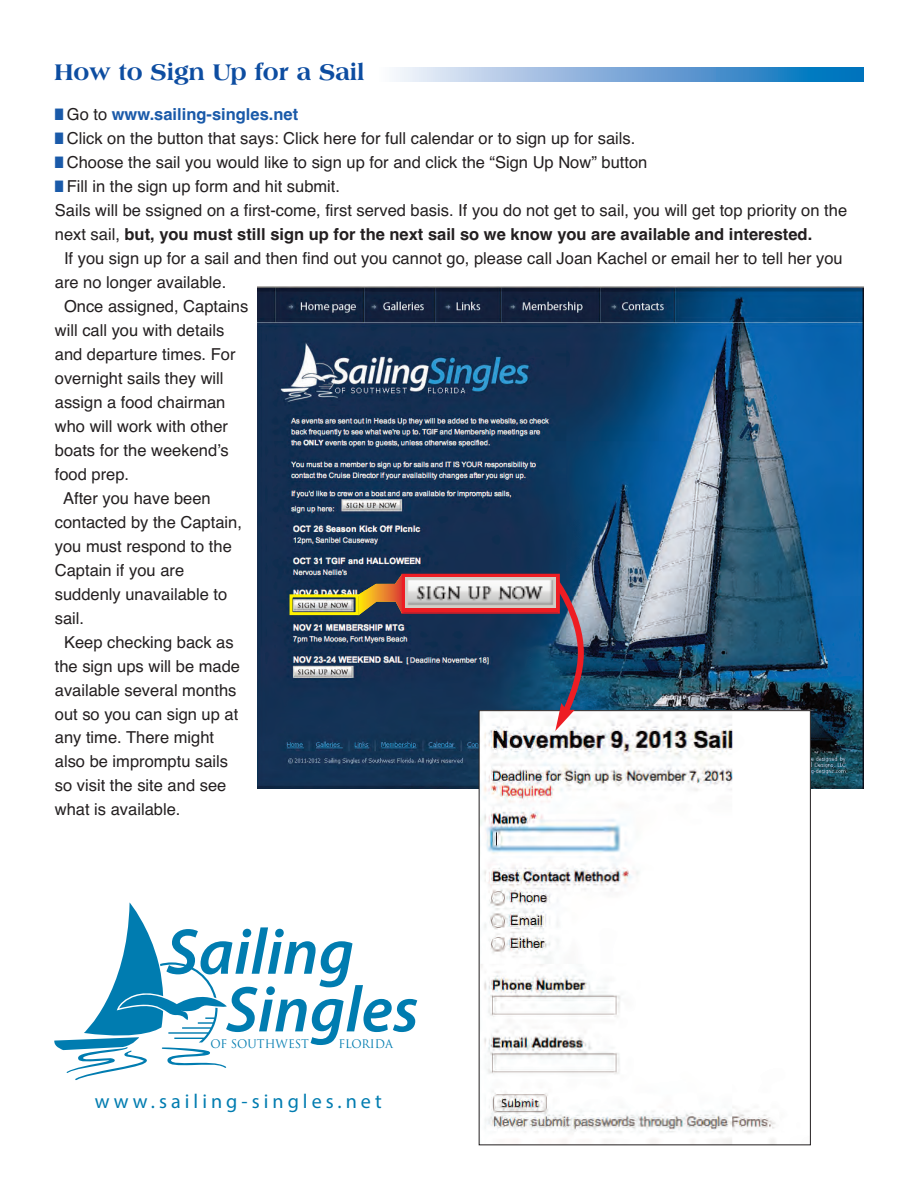
<style>
.page{position:relative;width:918px;height:1188px;background:#fff}
.page>*{position:absolute;margin:0;border:0;box-sizing:border-box;transform-origin:0 0}
.t1{font:italic 600 65.25px/57.6px "Myriad Pro";color:#007cb0}
.t2{font:800 24px "Americana BT";color:#0d4da1}
.t3{font:20.1px "Myriad Pro";letter-spacing:.2em;color:#007cb0}
.t4{font:16.5px "Helvetica";color:#231f20}
.t5{font:700 16.5px "Helvetica";color:#231f20}
.t6{font:700 16.5px "Helvetica";color:#1a5aa9}
.t7{font:11.55px "Trajan";color:#007cb0}
.s1{font-weight:400;color:#231f20}
.s2{color:#1a5aa9}
.s3{font-weight:400}
</style>
<div class="page">
<img style="left:258px;top:287px;width:606px;height:502px">
<img style="left:481px;top:712px;width:328px;height:431px">
<div style="left:479px;top:710px;width:332px;height:435px;border:1px solid #231f20"></div>
<svg style="left:394px;top:68px;width:470px;height:14px;background:#75aad8"></svg>
<img style="left:549px;top:575px;width:38px;height:156px">
<div style="left:290px;top:594px;width:69px;height:21px;border:3px solid #fff101"></div>
<svg style="left:405px;top:577px;width:152px;height:34px"></svg>
<div style="left:402px;top:574px;width:158px;height:40px;border:2px solid #ee1d23"></div>
<img style="left:406px;top:578px;width:150px;height:30px">
<svg style="left:359px;top:574px;width:43px;height:41px;background:#805e3a"></svg>
<svg style="left:54px;top:902px;width:173px;height:178px"></svg>
<h2 class="t2" style="left:55px;top:63px;width:311px">How to Sign Up for a Sail</h2>
<p class="t6" style="left:55px;top:108px;width:245px">■ <span class="s1">Go to</span> www.sailing-singles.net</p>
<p class="t4" style="left:55px;top:132px;width:582px"><span class="s2">■</span> Click on the button that says: Click here for full calendar or to sign up for sails.</p>
<p class="t4" style="left:55px;top:156px;width:594px"><span class="s2">■</span> Choose the sail you would like to sign up for and click the “Sign Up Now” button</p>
<p class="t4" style="left:55px;top:180px;width:287px"><span class="s2">■</span> Fill in the sign up form and hit submit.</p>
<p class="t4" style="left:55px;top:204px;width:794px">Sails will be ssigned on a first-come, first served basis. If you do not get to sail, you will get top priority on the</p>
<p class="t5" style="left:55px;top:228px;width:759px"><span class="s3">next sail,</span> but, you must still sign up for the next sail so we know you are available and interested.</p>
<p class="t4" style="left:64px;top:252px;width:780px">If you sign up for a sail and then find out you cannot go, please call Joan Kachel or email her to tell her you</p>
<p class="t4" style="left:55px;top:276px;width:173px">are no longer available.</p>
<p class="t4" style="left:64px;top:300px;width:186px">Once assigned, Captains</p>
<p class="t4" style="left:55px;top:324px;width:171px">will call you with details</p>
<p class="t4" style="left:55px;top:348px;width:182px">and departure times. For</p>
<p class="t4" style="left:55px;top:372px;width:170px">overnight sails they will</p>
<p class="t4" style="left:55px;top:396px;width:172px">assign a food chairman</p>
<p class="t4" style="left:55px;top:420px;width:175px">who will work with other</p>
<p class="t4" style="left:55px;top:444px;width:175px">boats for the weekend’s</p>
<p class="t4" style="left:55px;top:468px;width:76px">food prep.</p>
<p class="t4" style="left:63px;top:492px;width:149px">After you have been</p>
<p class="t4" style="left:55px;top:516px;width:189px">contacted by the Captain,</p>
<p class="t4" style="left:55px;top:540px;width:179px">you must respond to the</p>
<p class="t4" style="left:55px;top:564px;width:131px">Captain if you are</p>
<p class="t4" style="left:55px;top:588px;width:174px">suddenly unavailable to</p>
<p class="t4" style="left:55px;top:612px;width:31px">sail.</p>
<p class="t4" style="left:64px;top:636px;width:171px">Keep checking back as</p>
<p class="t4" style="left:55px;top:660px;width:187px">the sign ups will be made</p>
<p class="t4" style="left:55px;top:684px;width:183px">available several months</p>
<p class="t4" style="left:55px;top:708px;width:185px">out so you can sign up at</p>
<p class="t4" style="left:55px;top:732px;width:161px">any time. There might</p>
<p class="t4" style="left:55px;top:756px;width:175px">also be impromptu sails</p>
<p class="t4" style="left:55px;top:780px;width:173px">so visit the site and see</p>
<p class="t4" style="left:55px;top:804px;width:127px">what is available.</p>
<h1 class="t1" style="left:226px;top:922px;width:194px;text-indent:-60px">Sailing<br>Singles</h1>
<p class="t7" style="left:211px;top:1037px;width:100px">OF SOUTHWEST</p>
<p class="t7" style="left:338px;top:1037px;width:56px">FLORIDA</p>
<p class="t3" style="left:95px;top:1090px;width:288px">www.sailing-singles.net</p>
</div>
